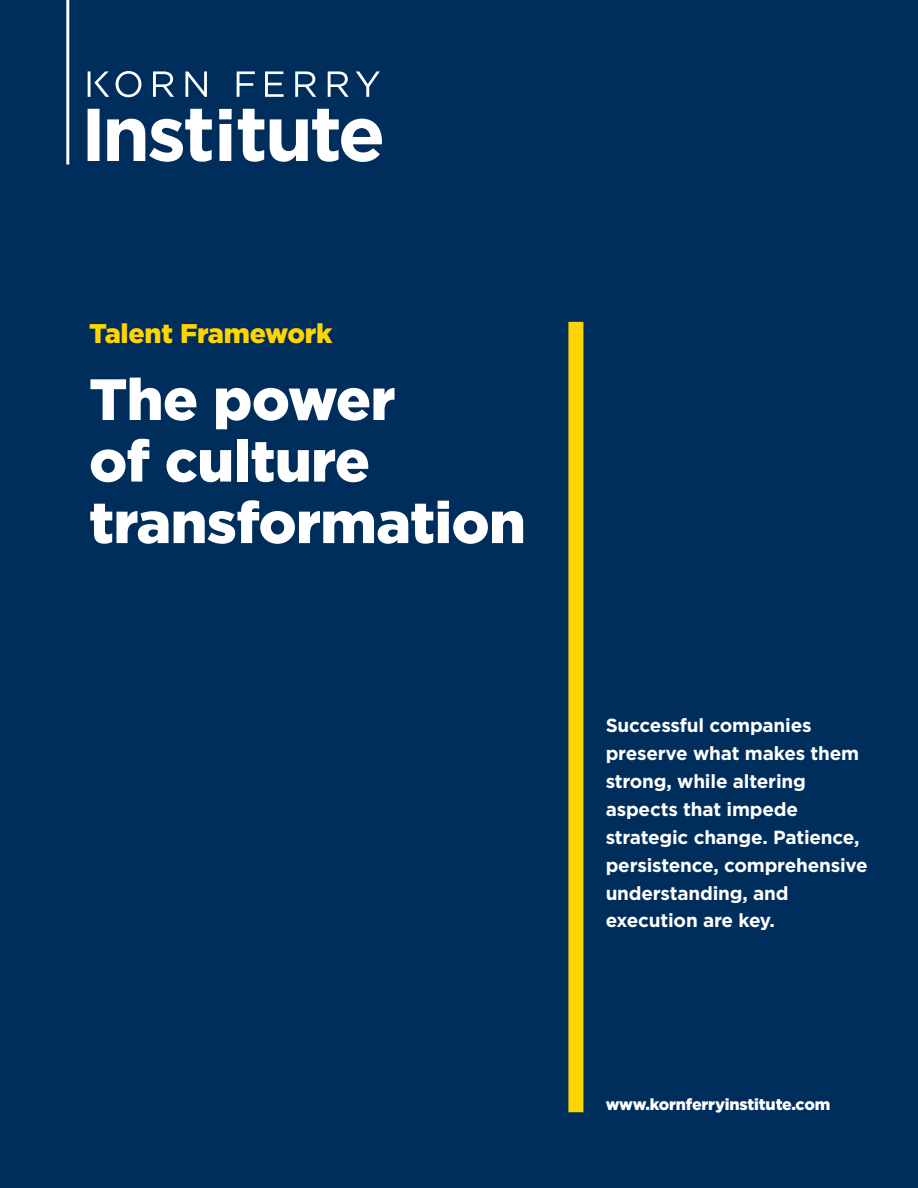
<style>
.page{position:relative;width:918px;height:1188px;background:#002e5c}
.page>*{position:absolute;margin:0;border:0;box-sizing:border-box;transform-origin:0 0}
.t1{font:900 58.05px/61.5px "Gotham";letter-spacing:-.01em;color:#fff}
.t2{font:900 27px "Gotham";letter-spacing:-.01em;color:#ffd500}
.t3{font:700 18.9px/27.9px "Gotham";letter-spacing:-.01em;color:#fff}
.t4{font:900 16.05px "Gotham";letter-spacing:-.01em;color:#fff}
</style>
<div class="page">
<div style="left:568px;top:322px;width:15px;height:790px;background:#ffd500"></div>
<hr style="left:66px;top:0;width:3px;height:165px;background:#fff">
<svg style="left:88px;top:109px;width:294px;height:53px"></svg>
<svg style="left:88px;top:71px;width:292px;height:26px"></svg>
<h2 class="t2" style="left:89px;top:315px;width:245px">Talent Framework</h2>
<h1 class="t1" style="left:89px;top:368px;width:438px">The power<br>of culture transformation</h1>
<p class="t3" style="left:606px;top:711px;width:264px">Successful companies preserve what makes them strong, while altering aspects that impede strategic change. Patience, persistence, comprehensive understanding, and execution are key.</p>
<p class="t4" style="left:606px;top:1093px;width:226px">www.kornferryinstitute.com</p>
</div>
